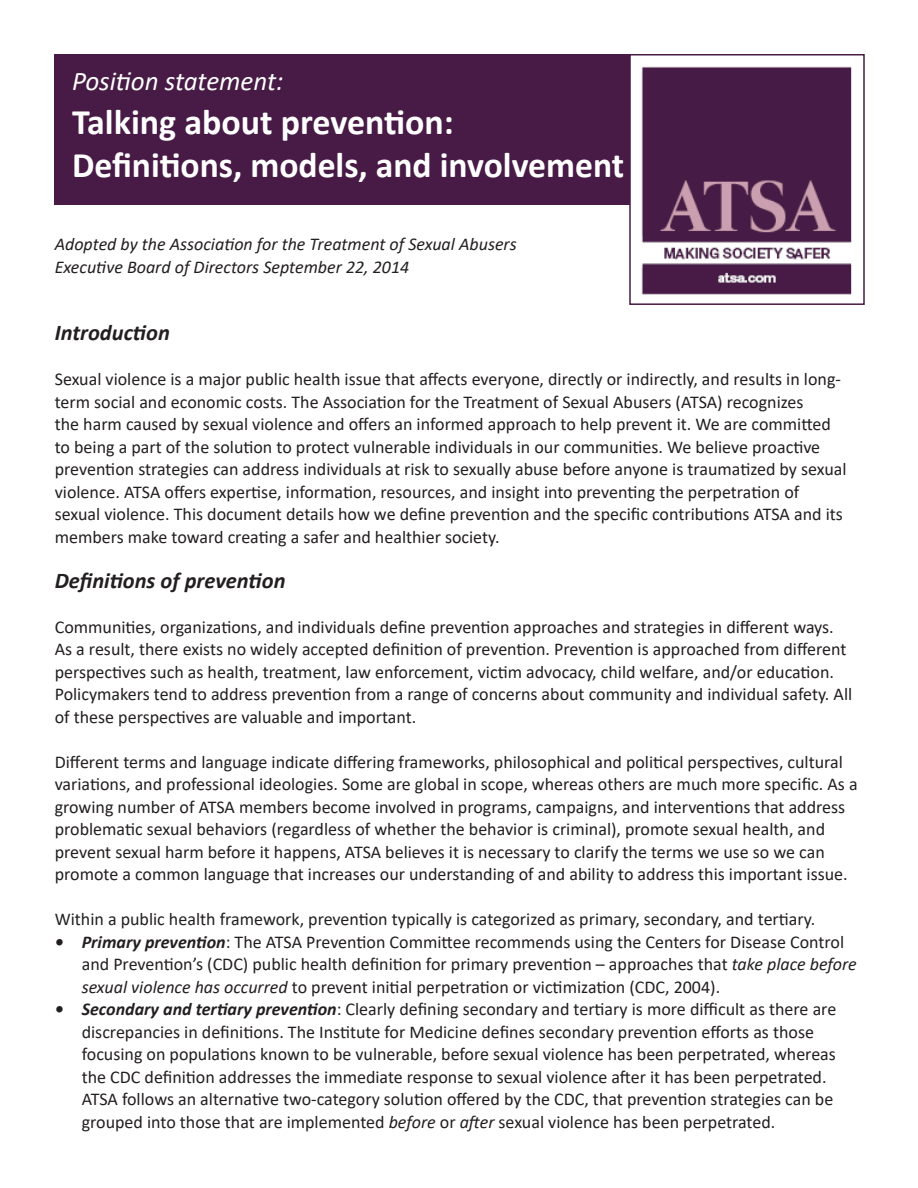
<style>
.page{position:relative;width:918px;height:1188px;background:#fff}
.page>*{position:absolute;margin:0;border:0;box-sizing:border-box;transform-origin:0 0}
.t1{font:700 36px/43.2px "Calibri";color:#fff}
.t2{font:italic 27px "Calibri";color:#fff}
.t3{font:italic 700 22.5px "Calibri";color:#231f20}
.t4{font:18px/22.5px "Calibri";color:#231f20}
.t5{font:italic 18px "Calibri";color:#231f20}
.s1{font-weight:700;font-style:italic}
.s2{font-style:italic}
</style>
<div class="page">
<div style="left:55px;top:55px;width:808px;height:150px;background:#471b45"></div>
<div style="left:629px;top:54px;width:236px;height:251px;background:#fff;border:2px solid #471b45"></div>
<img style="left:641px;top:66px;width:211px;height:229px">
<p class="t2" style="left:72px;top:63px;width:213px">Position statement:</p>
<p class="t1" style="left:72px;top:100px;width:554px">Talking about prevention:<br>Definitions, models, and involvement</p>
<p class="t5" style="left:55px;top:232px;width:464px">Adopted by the Association for the Treatment of Sexual Abusers</p>
<p class="t5" style="left:55px;top:254px;width:356px">Executive Board of Directors September 22, 2014</p>
<p class="t3" style="left:55px;top:317px;width:117px">Introduction</p>
<p class="t4" style="left:55px;top:368px;width:793px">Sexual violence is a major public health issue that affects everyone, directly or indirectly, and results in long&shy;term social and economic costs. The Association for the Treatment of Sexual Abusers (ATSA) recognizes<br>the harm caused by sexual violence and offers an informed approach to help prevent it. We are committed to being a part of the solution to protect vulnerable individuals in our communities. We believe proactive prevention strategies can address individuals at risk to sexually abuse before anyone is traumatized by sexual violence. ATSA offers expertise, information, resources, and insight into preventing the perpetration of sexual violence. This document details how we define prevention and the specific contributions ATSA and its members make toward creating a safer and healthier society.</p>
<p class="t3" style="left:55px;top:564px;width:232px">Definitions of prevention</p>
<p class="t4" style="left:55px;top:615px;width:799px">Communities, organizations, and individuals define prevention approaches and strategies in different ways.<br>As a result, there exists no widely accepted definition of prevention. Prevention is approached from different perspectives such as health, treatment, law enforcement, victim advocacy, child welfare, and/or education.<br>Policymakers tend to address prevention from a range of concerns about community and individual safety. All of these perspectives are valuable and important.</p>
<p class="t4" style="left:55px;top:750px;width:804px">Different terms and language indicate differing frameworks, philosophical and political perspectives, cultural variations, and professional ideologies. Some are global in scope, whereas others are much more specific. As a growing number of ATSA members become involved in programs, campaigns, and interventions that address problematic sexual behaviors (regardless of whether the behavior is criminal), promote sexual health, and prevent sexual harm before it happens, ATSA believes it is necessary to clarify the terms we use so we can promote a common language that increases our understanding of and ability to address this important issue.</p>
<p class="t4" style="left:55px;top:908px;width:762px">Within a public health framework, prevention typically is categorized as primary, secondary, and tertiary.</p>
<p class="t4" style="left:82px;top:930px;width:777px;text-indent:-27px"><span class="s1">• Primary prevention</span>: The ATSA Prevention Committee recommends using the Centers for Disease Control and Prevention’s (CDC) public health definition for primary prevention – approaches that <span class="s2">take place before sexual violence has occurred</span> to prevent initial perpetration or victimization (CDC, 2004).</p>
<p class="t4" style="left:82px;top:998px;width:756px;text-indent:-27px"><span class="s1">• Secondary and tertiary prevention</span>: Clearly defining secondary and tertiary is more difficult as there are discrepancies in definitions. The Institute for Medicine defines secondary prevention efforts as those focusing on populations known to be vulnerable, before sexual violence has been perpetrated, whereas the CDC definition addresses the immediate response to sexual violence after it has been perpetrated.<br>ATSA follows an alternative two-category solution offered by the CDC, that prevention strategies can be grouped into those that are implemented <span class="s2">before</span> or <span class="s2">after</span> sexual violence has been perpetrated.</p>
</div>
